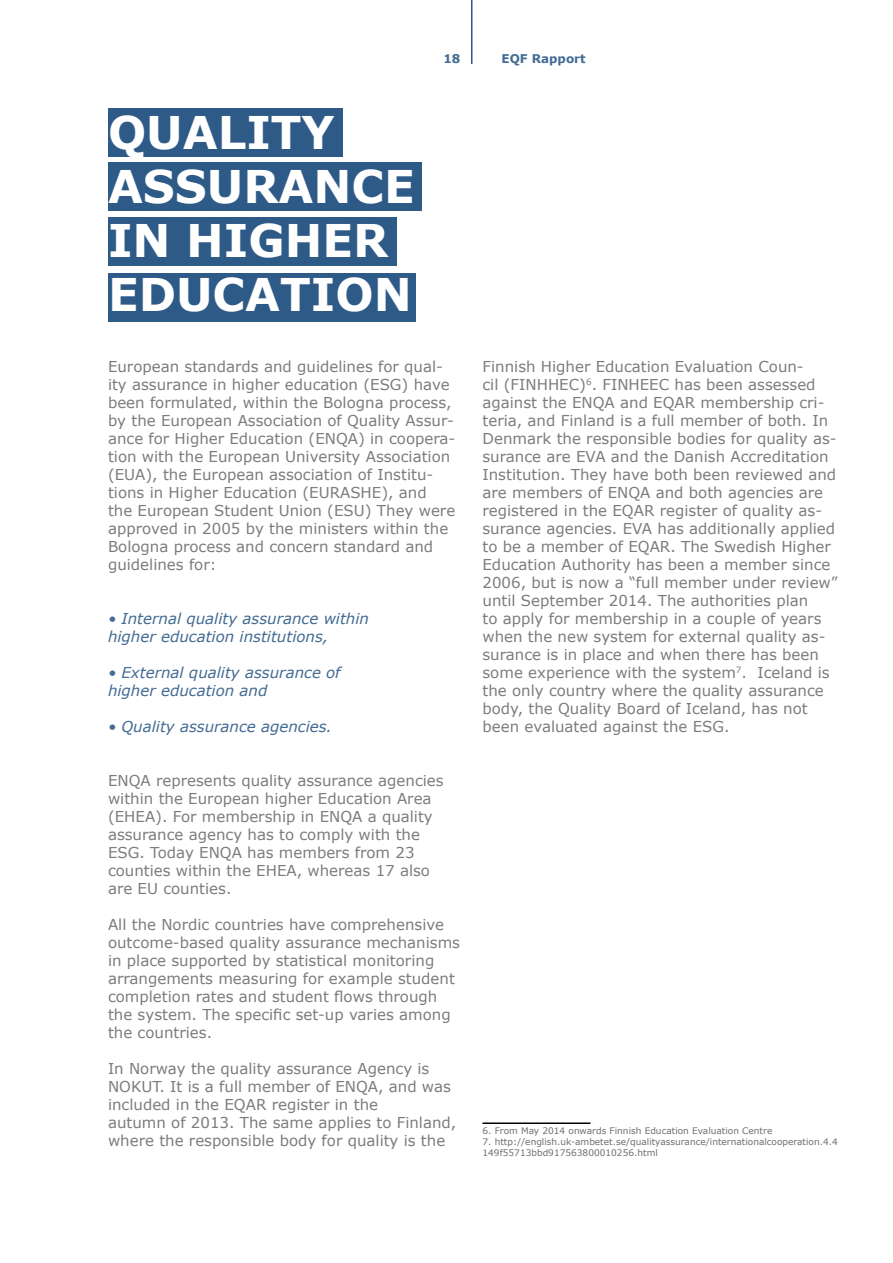
<style>
.page{position:relative;width:893px;height:1263px;background:#fff}
.page>*{position:absolute;margin:0;border:0;box-sizing:border-box;transform-origin:0 0}
.t1{font:700 45px/54px "Verdana";color:#fff}
.t2{font:15px/18px "Verdana";color:#7b7c7f}
.t3{font:italic 15px/18px "Verdana";color:#436b93}
.t4{font:700 12px "Verdana";color:#436b93}
.t5{font:9px/10.8px "Verdana";color:#6d6e71}
</style>
<div class="page">
<hr style="left:471px;top:0;width:1px;height:64px;background:#2e5a87">
<div style="left:108px;top:163px;width:313px;height:48px;background:#2e5a87"></div>
<div style="left:108px;top:274px;width:308px;height:48px;background:#2e5a87"></div>
<div style="left:108px;top:108px;width:234px;height:48px;background:#2e5a87"></div>
<div style="left:108px;top:217px;width:288px;height:48px;background:#2e5a87"></div>
<hr style="left:482px;top:1122px;width:108px;height:2px;background:#000">
<h1 class="t1" style="left:108px;top:105px;width:308px">QUALITY<br>ASSURANCE<br>IN HIGHER<br>EDUCATION</h1>
<p class="t4" style="left:443px;top:50px;width:19px">18</p>
<p class="t4" style="left:502px;top:50px;width:86px">EQF Rapport</p>
<p class="t2" style="left:108px;top:358px;width:349px">European standards and guidelines for qual&shy;ity assurance in higher education (ESG) have been formulated, within the Bologna process, by the European Association of Quality Assur&shy;ance for Higher Education (ENQA) in coopera&shy;tion with the European University Association (EUA), the European association of Institu&shy;tions in Higher Education (EURASHE), and<br>the European Student Union (ESU) They were approved in 2005 by the ministers within the Bologna process and concern standard and guidelines for:</p>
<p class="t3" style="left:108px;top:610px;width:263px">• Internal quality assurance within higher education institutions,</p>
<p class="t3" style="left:108px;top:664px;width:234px">• External quality assurance of higher education and</p>
<p class="t3" style="left:108px;top:718px;width:226px">• Quality assurance agencies.</p>
<p class="t2" style="left:108px;top:772px;width:337px">ENQA represents quality assurance agencies within the European higher Education Area (EHEA). For membership in ENQA a quality assurance agency has to comply with the ESG. Today ENQA has members from 23 counties within the EHEA, whereas 17 also are EU counties.</p>
<p class="t2" style="left:108px;top:916px;width:354px">All the Nordic countries have comprehensive outcome-based quality assurance mechanisms in place supported by statistical monitoring arrangements measuring for example student completion rates and student flows through the system. The specific set-up varies among the countries.</p>
<p class="t2" style="left:108px;top:1060px;width:350px">In Norway the quality assurance Agency is NOKUT. It is a full member of ENQA, and was included in the EQAR register in the<br>autumn of 2013. The same applies to Finland, where the responsible body for quality is the</p>
<p class="t2" style="left:482px;top:357px;width:357px">Finnish Higher Education Evaluation Coun-<br>cil (FINHHEC)<sup>6</sup>. FINHEEC has been assessed against the ENQA and EQAR membership cri&shy;teria, and Finland is a full member of both. In Denmark the responsible bodies for quality as&shy;surance are EVA and the Danish Accreditation Institution. They have both been reviewed and are members of ENQA and both agencies are registered in the EQAR register of quality as&shy;surance agencies. EVA has additionally applied to be a member of EQAR. The Swedish Higher Education Authority has been a member since 2006, but is now a “full member under review” until September 2014. The authorities plan<br>to apply for membership in a couple of years when the new system for external quality as&shy;surance is in place and when there has been some experience with the system<sup>7</sup>. Iceland is the only country where the quality assurance body, the Quality Board of Iceland, has not been evaluated against the ESG.</p>
<p class="t5" style="left:482px;top:1125px;width:291px">6. From May 2014 onwards Finnish Education Evaluation Centre</p>
<p class="t5" style="left:482px;top:1136px;width:357px">7. http://english.uk-ambetet.se/qualityassurance/internationalcooperation.4.4<br>149f55713bbd917563800010256.html</p>
</div>
